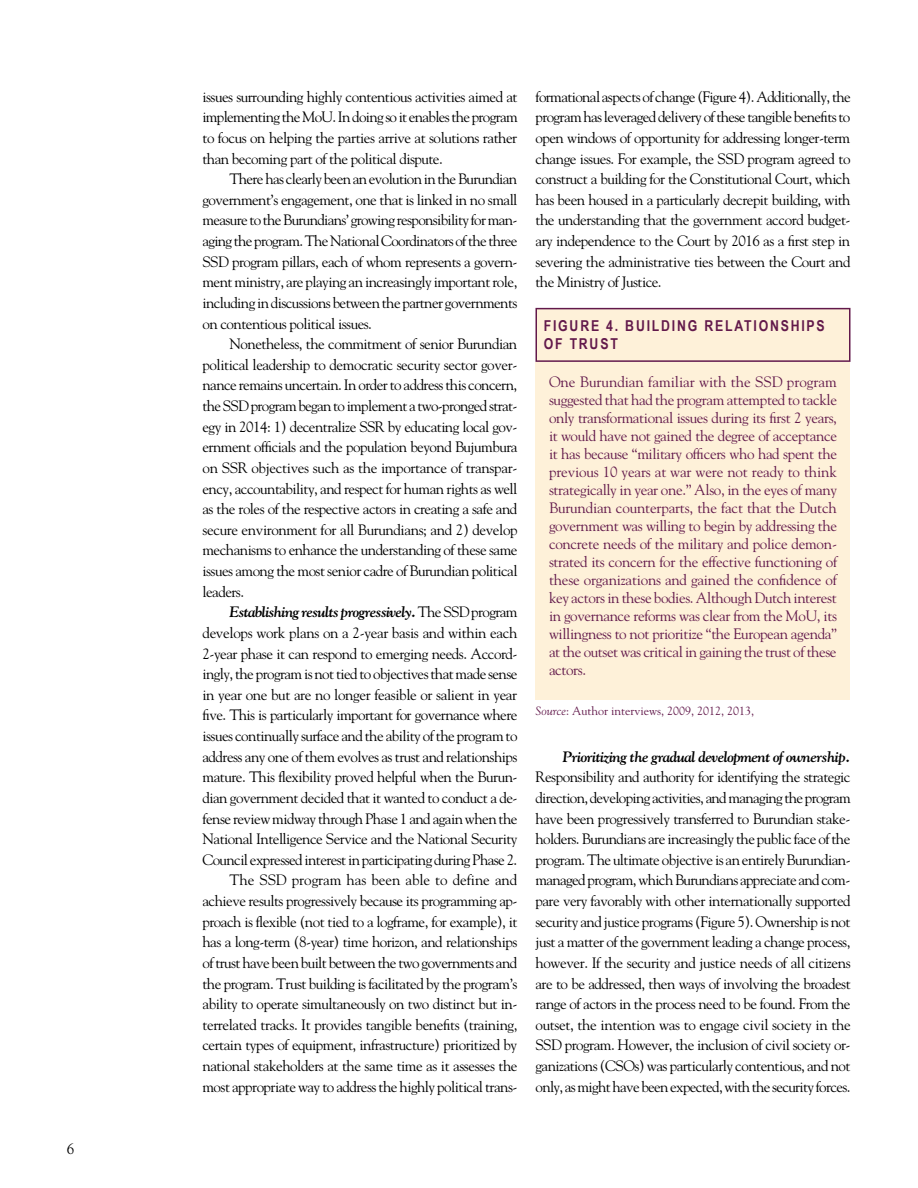
<style>
.page{position:relative;width:918px;height:1188px;background:#fff}
.page>*{position:absolute;margin:0;border:0;box-sizing:border-box;transform-origin:0 0}
.t1{font:15px/20.7px "Goudy Std";letter-spacing:-.035em;color:#000;text-align:justify}
.t2{font:15px/18px "Goudy Std";letter-spacing:-.03em;color:#62194b;text-align:justify}
.t3{font:italic 700 15px "Goudy Std";letter-spacing:-.04em;color:#000}
.t4{font:700 15px/18px "Arial Narrow";letter-spacing:.12em;color:#62194b}
.t5{font:12px "Goudy Std";color:#62194b}
.s1{font-weight:700;font-style:italic}
.s2{font-style:italic}
</style>
<div class="page">
<div style="left:536px;top:362px;width:314px;height:338px;background:#fef1d9"></div>
<div style="left:536px;top:309px;width:314px;height:52px;background:#fef1d9"></div>
<div style="left:536px;top:308px;width:314px;height:54px;border:2px solid #62194b"></div>
<p class="t1" style="left:67px;top:1138px;width:9px">6</p>
<p class="t1" style="left:202px;top:86px;width:317px">issues surrounding highly contentious activities aimed at implementing the MoU. In doing so it enables the program to focus on helping the parties arrive at solutions rather than becoming part of the political dispute.</p>
<p class="t1" style="left:202px;top:168px;width:317px;text-indent:27px">There has clearly been an evolution in the Burundian government’s engagement, one that is linked in no small measure to the Burundians’ growing responsibility for man&shy;aging the program. The National Coordinators of the three SSD program pillars, each of whom represents a govern&shy;ment ministry, are playing an increasingly important role, including in discussions between the partner governments on contentious political issues.</p>
<p class="t1" style="left:202px;top:333px;width:317px;text-indent:27px">Nonetheless, the commitment of senior Burundian political leadership to democratic security sector gover&shy;nance remains uncertain. In order to address this concern, the SSD program began to implement a two-pronged strat&shy;egy in 2014: 1) decentralize SSR by educating local gov&shy;ernment officials and the population beyond Bujumbura on SSR objectives such as the importance of transpar&shy;ency, accountability, and respect for human rights as well as the roles of the respective actors in creating a safe and secure environment for all Burundians; and 2) develop mechanisms to enhance the understanding of these same issues among the most senior cadre of Burundian political leaders.</p>
<p class="t1" style="left:202px;top:602px;width:317px;text-align:right"><span class="s1">Establishing results progressively.</span> The SSD program develops work plans on a 2-year basis and within each 2-year phase it can respond to emerging needs. Accord&shy;ingly, the program is not tied to objectives that made sense in year one but are no longer feasible or salient in year five. This is particularly important for governance where issues continually surface and the ability of the program to address any one of them evolves as trust and relationships mature. This flexibility proved helpful when the Burun&shy;dian government decided that it wanted to conduct a de&shy;fense review midway through Phase 1 and again when the National Intelligence Service and the National Security Council expressed interest in participating during Phase 2.<br>The SSD program has been able to define and achieve results progressively because its programming ap&shy;proach is flexible (not tied to a logframe, for example), it has a long-term (8-year) time horizon, and relationships of trust have been built between the two governments and the program. Trust building is facilitated by the program’s ability to operate simultaneously on two distinct but in&shy;terrelated tracks. It provides tangible benefits (training, certain types of equipment, infrastructure) prioritized by national stakeholders at the same time as it assesses the most appropriate way to address the highly political trans-</p>
<p class="t1" style="left:536px;top:86px;width:317px">formational aspects of change (Figure 4). Additionally, the program has leveraged delivery of these tangible benefits to open windows of opportunity for addressing longer-term change issues. For example, the SSD program agreed to construct a building for the Constitutional Court, which has been housed in a particularly decrepit building, with the understanding that the government accord budget&shy;ary independence to the Court by 2016 as a first step in severing the administrative ties between the Court and the Ministry of Justice.</p>
<p class="t4" style="left:544px;top:316px;width:273px">FIGURE 4. BUILDING RELATIONSHIPS<br>OF TRUST</p>
<p class="t2" style="left:549px;top:372px;width:290px">One Burundian familiar with the SSD program suggested that had the program attempted to tackle only transformational issues during its first 2 years, it would have not gained the degree of acceptance it has because “military officers who had spent the previous 10 years at war were not ready to think strategically in year one.” Also, in the eyes of many Burundian counterparts, the fact that the Dutch government was willing to begin by addressing the concrete needs of the military and police demon&shy;strated its concern for the effective functioning of these organizations and gained the confidence of key actors in these bodies. Although Dutch interest in governance reforms was clear from the MoU, its willingness to not prioritize “the European agenda” at the outset was critical in gaining the trust of these actors.</p>
<p class="t5" style="left:536px;top:704px;width:220px"><span class="s2">Source</span>: Author interviews, 2009, 2012, 2013,</p>
<p class="t3" style="left:562px;top:747px;width:289px">Prioritizing the gradual development of ownership.</p>
<p class="t1" style="left:536px;top:767px;width:317px">Responsibility and authority for identifying the strategic direction, developing activities, and managing the program have been progressively transferred to Burundian stake&shy;holders. Burundians are increasingly the public face of the program. The ultimate objective is an entirely Burundian&shy;managed program, which Burundians appreciate and com&shy;pare very favorably with other internationally supported security and justice programs (Figure 5). Ownership is not just a matter of the government leading a change process, however. If the security and justice needs of all citizens are to be addressed, then ways of involving the broadest range of actors in the process need to be found. From the outset, the intention was to engage civil society in the SSD program. However, the inclusion of civil society or&shy;ganizations (CSOs) was particularly contentious, and not only, as might have been expected, with the security forces.</p>
</div>
